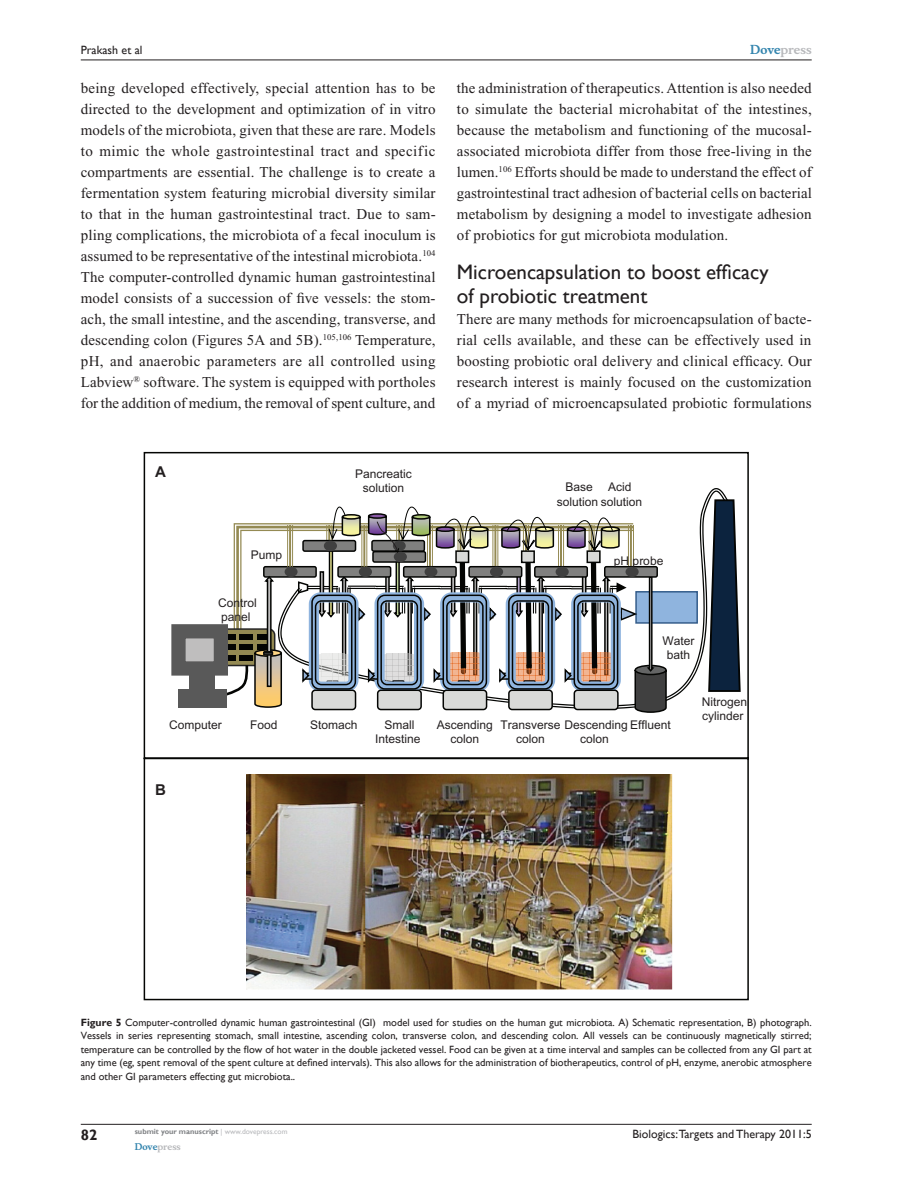
<style>
.page{position:relative;width:918px;height:1188px;background:#fff}
.page>*{position:absolute;margin:0;border:0;box-sizing:border-box;transform-origin:0 0}
.t1{font:21px/24px "Gill Sans";color:#231f20}
.t2{font:15px/21px "Times New Roman";letter-spacing:.01em;color:#231f20;text-align:justify}
.t3{font:700 15px "Gill Sans";color:#231f20}
.t4{font:700 15px "Arial";color:#231f20}
.t5{font:12px/14.4px "Arial";color:#231f20;text-align:center}
.t6{font:12px "Gill Sans";color:#231f20}
.t7{font:700 12px "Musee";color:#b8b9bc}
.t8{font:10.5px/13.5px "Gill Sans";color:#231f20;text-align:justify}
.t9{font:700 9px "Musee";color:#b8b9bc}
.t10{font:700 7.5px "Gill Sans";color:#808285}
.s1{color:#3485ae}
.s2{font-weight:700}
.s3{font-weight:400;color:#b8b9bc}
</style>
<div class="page">
<hr style="left:81px;top:1124px;width:731px;height:1px;background:#231f20">
<hr style="left:81px;top:60px;width:731px;height:1px;background:#231f20">
<img style="left:144px;top:452px;width:605px;height:548px">
<svg style="left:223px;top:485px;width:445px;height:229px"></svg>
<p class="t7" style="left:750px;top:43px;width:63px"><span class="s1">Dove</span>press</p>
<p class="t6" style="left:81px;top:43px;width:63px">Prakash et al</p>
<p class="t2" style="left:81px;top:77px;width:356px">being developed effectively, special attention has to be directed to the development and optimization of in vitro models of the microbiota, given that these are rare. Models to mimic the whole gastrointestinal tract and specific compartments are essential. The challenge is to create a fermentation system featuring microbial diversity similar to that in the human gastrointestinal tract. Due to sam&shy;pling complications, the microbiota of a fecal inoculum is assumed to be representative of the intestinal microbiota.<sup>104<br></sup>The computer-controlled dynamic human gastrointestinal model consists of a succession of five vessels: the stom&shy;ach, the small intestine, and the ascending, transverse, and descending colon (Figures 5A and 5B).<sup>105,106</sup> Temperature, pH, and anaerobic parameters are all controlled using Labview<sup>®</sup> software. The system is equipped with portholes for the addition of medium, the removal of spent culture, and</p>
<p class="t2" style="left:457px;top:77px;width:357px">the administration of therapeutics. Attention is also needed to simulate the bacterial microhabitat of the intestines, because the metabolism and functioning of the mucosal&shy;associated microbiota differ from those free-living in the lumen.<sup>106</sup> Efforts should be made to understand the effect of gastrointestinal tract adhesion of bacterial cells on bacterial metabolism by designing a model to investigate adhesion of probiotics for gut microbiota modulation.</p>
<h1 class="t1" style="left:457px;top:260px;width:313px">Microencapsulation to boost efficacy of probiotic treatment</h1>
<p class="t2" style="left:457px;top:308px;width:356px">There are many methods for microencapsulation of bacte&shy;rial cells available, and these can be effectively used in boosting probiotic oral delivery and clinical efficacy. Our research interest is mainly focused on the customization of a myriad of microencapsulated probiotic formulations</p>
<p class="t4" style="left:155px;top:463px;width:12px">A</p>
<p class="t5" style="left:355px;top:466px;width:58px">Pancreatic solution</p>
<p class="t5" style="left:557px;top:480px;width:87px;text-align:left;text-indent:9px">Base<br>solution solution</p>
<p class="t5" style="left:608px;top:480px;width:25px">Acid</p>
<p class="t5" style="left:251px;top:548px;width:33px">Pump</p>
<p class="t5" style="left:218px;top:595px;width:40px;text-align:left">Control panel</p>
<p class="t5" style="left:614px;top:554px;width:51px">pH probe</p>
<p class="t5" style="left:662px;top:634px;width:34px">Water bath</p>
<p class="t5" style="left:169px;top:718px;width:54px">Computer</p>
<p class="t5" style="left:250px;top:718px;width:29px">Food</p>
<p class="t5" style="left:310px;top:718px;width:49px">Stomach</p>
<p class="t5" style="left:375px;top:717px;width:47px">Small<br>Intestine</p>
<p class="t5" style="left:437px;top:717px;width:58px">Ascending colon</p>
<p class="t5" style="left:516px;top:717px;width:156px;text-align:left;text-indent:-16px">Transverse Descending Effluent colon</p>
<p class="t5" style="left:580px;top:732px;width:30px">colon</p>
<p class="t5" style="left:702px;top:694px;width:47px;text-align:left">Nitrogen cylinder</p>
<p class="t4" style="left:155px;top:781px;width:12px">B</p>
<p class="t8" style="left:81px;top:1015px;width:732px"><span class="s2">Figure 5</span> Computer-controlled dynamic human gastrointestinal (GI) model used for studies on the human gut microbiota. A) Schematic representation, B) photograph.<br>Vessels in series representing stomach, small intestine, ascending colon, transverse colon, and descending colon. All vessels can be continuously magnetically stirred; temperature can be controlled by the flow of hot water in the double jacketed vessel. Food can be given at a time interval and samples can be collected from any GI part at any time (eg, spent removal of the spent culture at defined intervals). This also allows for the administration of biotherapeutics, control of pH, enzyme, anerobic atmosphere and other GI parameters effecting gut microbiota..</p>
<p class="t3" style="left:81px;top:1126px;width:18px">82</p>
<p class="t10" style="left:135px;top:1127px;width:154px">submit your manuscript <span class="s3">| www.dovepress.com</span></p>
<p class="t9" style="left:135px;top:1141px;width:48px"><span class="s1">Dove</span>press</p>
<p class="t6" style="left:633px;top:1127px;width:181px">Biologics:Targets and Therapy 2011:5</p>
</div>
